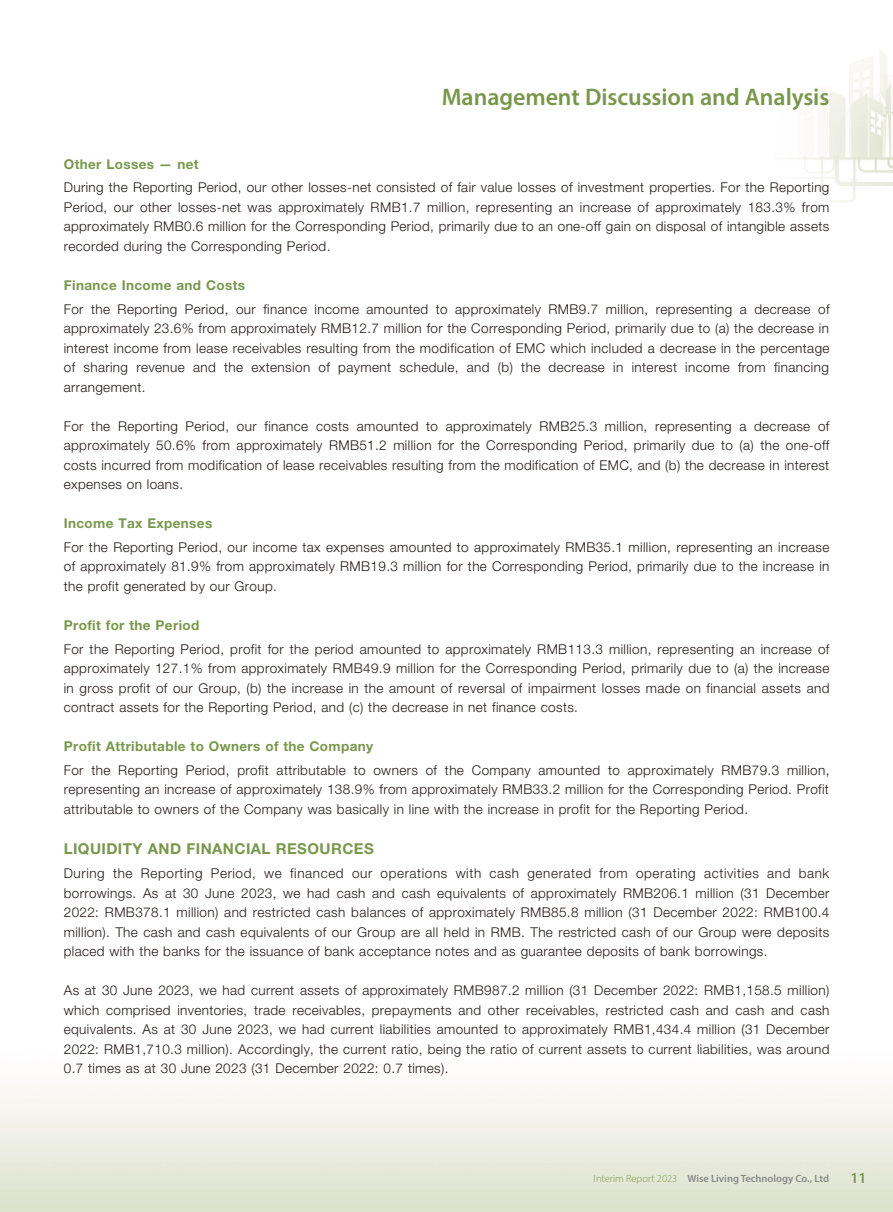
<style>
.page{position:relative;width:893px;height:1212px;background:#fff}
.page>*{position:absolute;margin:0;border:0;box-sizing:border-box;transform-origin:0 0}
.t1{font:600 24px "Myriad Pro";letter-spacing:-.005em;color:#79974c}
.t2{font:700 15px "Helvetica Neue LT Std";letter-spacing:.03em;color:#79974c}
.t3{font:600 15px "Myriad Pro";color:#79974c}
.t4{font:300 13.5px/19.5px "Helvetica Neue LT Std";letter-spacing:.03em;color:#231916;text-align:justify}
.t5{font:700 13.5px "Helvetica Neue LT Std";letter-spacing:.03em;color:#79974c}
.t6{font:600 10.5px "Myriad Pro";color:#898989}
.s1{font-weight:300;color:#79974c}
</style>
<div class="page">
<h1 class="t1" style="left:442px;top:82px;width:389px">Management Discussion and Analysis</h1>
<p class="t5" style="left:64px;top:155px;width:136px">Other Losses — net</p>
<p class="t4" style="left:64px;top:177px;width:767px">During the Reporting Period, our other losses-net consisted of fair value losses of investment properties. For the Reporting Period, our other losses-net was approximately RMB1.7 million, representing an increase of approximately 183.3% from approximately RMB0.6 million for the Corresponding Period, primarily due to an one-off gain on disposal of intangible assets recorded during the Corresponding Period.</p>
<p class="t5" style="left:64px;top:277px;width:183px">Finance Income and Costs</p>
<p class="t4" style="left:64px;top:299px;width:767px">For the Reporting Period, our finance income amounted to approximately RMB9.7 million, representing a decrease of approximately 23.6% from approximately RMB12.7 million for the Corresponding Period, primarily due to (a) the decrease in interest income from lease receivables resulting from the modification of EMC which included a decrease in the percentage of sharing revenue and the extension of payment schedule, and (b) the decrease in interest income from financing arrangement.</p>
<p class="t4" style="left:64px;top:416px;width:767px">For the Reporting Period, our finance costs amounted to approximately RMB25.3 million, representing a decrease of approximately 50.6% from approximately RMB51.2 million for the Corresponding Period, primarily due to (a) the one-off costs incurred from modification of lease receivables resulting from the modification of EMC, and (b) the decrease in interest expenses on loans.</p>
<p class="t5" style="left:64px;top:515px;width:150px">Income Tax Expenses</p>
<p class="t4" style="left:64px;top:537px;width:767px">For the Reporting Period, our income tax expenses amounted to approximately RMB35.1 million, representing an increase of approximately 81.9% from approximately RMB19.3 million for the Corresponding Period, primarily due to the increase in the profit generated by our Group.</p>
<p class="t5" style="left:64px;top:617px;width:137px">Profit for the Period</p>
<p class="t4" style="left:64px;top:639px;width:767px">For the Reporting Period, profit for the period amounted to approximately RMB113.3 million, representing an increase of approximately 127.1% from approximately RMB49.9 million for the Corresponding Period, primarily due to (a) the increase in gross profit of our Group, (b) the increase in the amount of reversal of impairment losses made on financial assets and contract assets for the Reporting Period, and (c) the decrease in net finance costs.</p>
<p class="t5" style="left:64px;top:738px;width:311px">Profit Attributable to Owners of the Company</p>
<p class="t4" style="left:64px;top:760px;width:767px">For the Reporting Period, profit attributable to owners of the Company amounted to approximately RMB79.3 million, representing an increase of approximately 138.9% from approximately RMB33.2 million for the Corresponding Period. Profit attributable to owners of the Company was basically in line with the increase in profit for the Reporting Period.</p>
<p class="t2" style="left:64px;top:840px;width:311px">LIQUIDITY AND FINANCIAL RESOURCES</p>
<p class="t4" style="left:64px;top:863px;width:767px">During the Reporting Period, we financed our operations with cash generated from operating activities and bank borrowings. As at 30 June 2023, we had cash and cash equivalents of approximately RMB206.1 million (31 December 2022: RMB378.1 million) and restricted cash balances of approximately RMB85.8 million (31 December 2022: RMB100.4 million). The cash and cash equivalents of our Group are all held in RMB. The restricted cash of our Group were deposits placed with the banks for the issuance of bank acceptance notes and as guarantee deposits of bank borrowings.</p>
<p class="t4" style="left:64px;top:980px;width:767px">As at 30 June 2023, we had current assets of approximately RMB987.2 million (31 December 2022: RMB1,158.5 million) which comprised inventories, trade receivables, prepayments and other receivables, restricted cash and cash and cash equivalents. As at 30 June 2023, we had current liabilities amounted to approximately RMB1,434.4 million (31 December 2022: RMB1,710.3 million). Accordingly, the current ratio, being the ratio of current assets to current liabilities, was around 0.7 times as at 30 June 2023 (31 December 2022: 0.7 times).</p>
<p class="t6" style="left:594px;top:1172px;width:237px"><span class="s1">Interim Report 2023</span> Wise Living Technology Co., Ltd</p>
<p class="t3" style="left:850px;top:1168px;width:18px">11</p>
</div>
